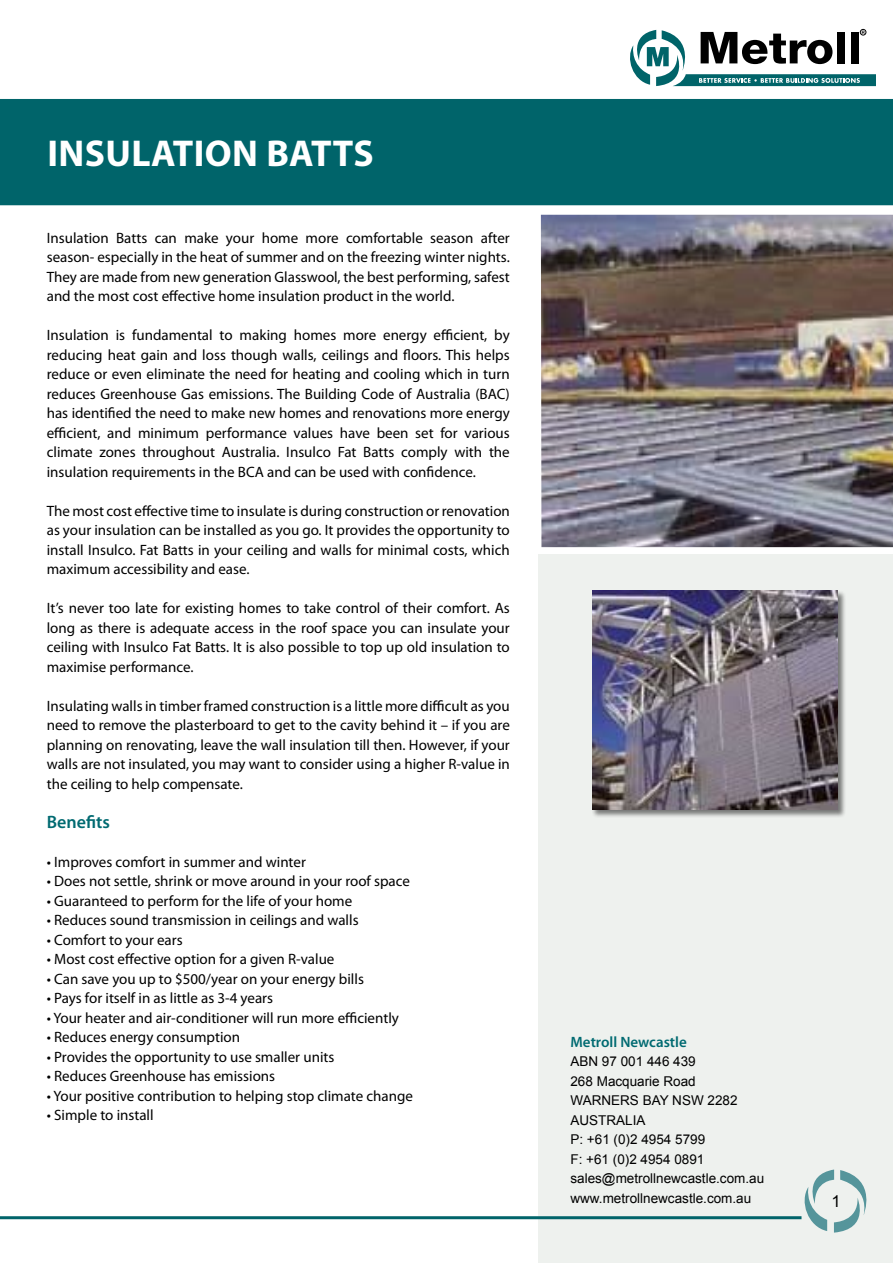
<style>
.page{position:relative;width:893px;height:1263px;background:#fff}
.page>*{position:absolute;margin:0;border:0;box-sizing:border-box;transform-origin:0 0}
.t1{font:700 37.5px "Myriad Pro";letter-spacing:.01em;color:#fff}
.t2{font:600 18px "Myriad Pro";color:#006a71}
.t3{font:16.5px "Arial";color:#000}
.t4{font:15px/19.5px "Myriad Pro";color:#000;text-align:justify}
.t5{font:600 15px "Myriad Pro";color:#006a71}
.t6{font:13.5px/19.5px "Arial";color:#000}
</style>
<div class="page">
<div style="left:539px;top:554px;width:354px;height:709px;background:#eef1ee"></div>
<div style="left:0;top:99px;width:893px;height:106px;background:#00646a"></div>
<svg style="left:799px;top:1169px;width:68px;height:63px"></svg>
<hr style="left:0;top:1216px;width:801px;height:3px;background:#00646a">
<div style="left:860px;top:29px;width:6px;height:7px;border:1px solid #000;border-radius:50%"></div>
<svg style="left:630px;top:30px;width:246px;height:56px"></svg>
<img style="left:541px;top:215px;width:352px;height:332px">
<div style="left:592px;top:590px;width:254px;height:228px;background:#000;opacity:.5"></div>
<img style="left:592px;top:590px;width:246px;height:219px">
<h1 class="t1" style="left:47px;top:129px;width:328px">INSULATION BATTS</h1>
<p class="t4" style="left:47px;top:228px;width:465px">Insulation Batts can make your home more comfortable season after season- especially in the heat of summer and on the freezing winter nights.<br>They are made from new generation Glasswool, the best performing, safest and the most cost effective home insulation product in the world.</p>
<p class="t4" style="left:47px;top:325px;width:465px">Insulation is fundamental to making homes more energy efficient, by reducing heat gain and loss though walls, ceilings and floors. This helps reduce or even eliminate the need for heating and cooling which in turn reduces Greenhouse Gas emissions. The Building Code of Australia (BAC) has identified the need to make new homes and renovations more energy efficient, and minimum performance values have been set for various climate zones throughout Australia. Insulco Fat Batts comply with the insulation requirements in the BCA and can be used with confidence.</p>
<p class="t4" style="left:47px;top:501px;width:465px">The most cost effective time to insulate is during construction or renovation as your insulation can be installed as you go. It provides the opportunity to install Insulco. Fat Batts in your ceiling and walls for minimal costs, which maximum accessibility and ease.</p>
<p class="t4" style="left:47px;top:598px;width:465px">It’s never too late for existing homes to take control of their comfort. As long as there is adequate access in the roof space you can insulate your ceiling with Insulco Fat Batts. It is also possible to top up old insulation to maximise performance.</p>
<p class="t4" style="left:47px;top:696px;width:465px">Insulating walls in timber framed construction is a little more difficult as you need to remove the plasterboard to get to the cavity behind it – if you are planning on renovating, leave the wall insulation till then. However, if your walls are not insulated, you may want to consider using a higher R-value in the ceiling to help compensate.</p>
<p class="t2" style="left:47px;top:810px;width:65px">Benefits</p>
<p class="t4" style="left:47px;top:852px;width:261px">• Improves comfort in summer and winter</p>
<p class="t4" style="left:47px;top:871px;width:365px">• Does not settle, shrink or move around in your roof space</p>
<p class="t4" style="left:47px;top:891px;width:307px">• Guaranteed to perform for the life of your home</p>
<p class="t4" style="left:47px;top:910px;width:313px">• Reduces sound transmission in ceilings and walls</p>
<p class="t4" style="left:47px;top:930px;width:137px">• Comfort to your ears</p>
<p class="t4" style="left:47px;top:949px;width:289px">• Most cost effective option for a given R-value</p>
<p class="t4" style="left:47px;top:969px;width:319px">• Can save you up to $500/year on your energy bills</p>
<p class="t4" style="left:47px;top:988px;width:228px">• Pays for itself in as little as 3-4 years</p>
<p class="t4" style="left:47px;top:1008px;width:354px">• Your heater and air-conditioner will run more efficiently</p>
<p class="t4" style="left:47px;top:1027px;width:195px">• Reduces energy consumption</p>
<p class="t4" style="left:47px;top:1047px;width:289px">• Provides the opportunity to use smaller units</p>
<p class="t4" style="left:47px;top:1066px;width:230px">• Reduces Greenhouse has emissions</p>
<p class="t4" style="left:47px;top:1086px;width:368px">• Your positive contribution to helping stop climate change</p>
<p class="t4" style="left:47px;top:1105px;width:108px">• Simple to install</p>
<p class="t5" style="left:570px;top:1032px;width:118px">Metroll Newcastle</p>
<p class="t6" style="left:570px;top:1052px;width:195px">ABN 97 001 446 439<br>268 Macquarie Road<br>WARNERS BAY NSW 2282<br>AUSTRALIA<br>P: +61 (0)2 4954 5799<br>F: +61 (0)2 4954 0891 sales@metrollnewcastle.com.au www.metrollnewcastle.com.au</p>
<p class="t3" style="left:831px;top:1190px;width:11px">1</p>
</div>
